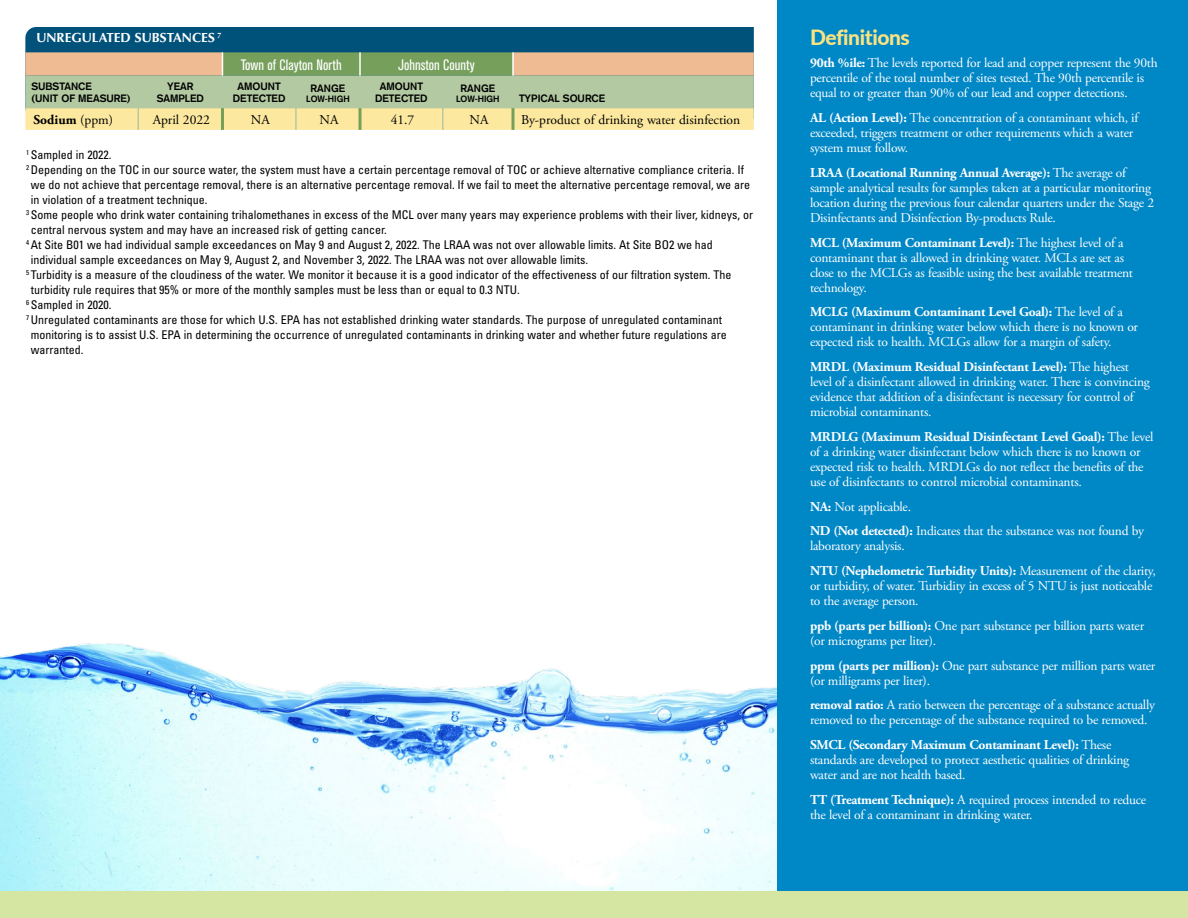
<style>
.page{position:relative;width:1188px;height:918px;background:#fff}
.page>*{position:absolute;margin:0;border:0;box-sizing:border-box;transform-origin:0 0}
.Article_Head_23_Gold{font:800 21px "Lato";letter-spacing:-.02em;color:#fbe381}
.Table_Water_Source{font:condensed 15px "Akzidenz Grotesk Pro";color:#fff}
.Table_definitions_te{font:13.5px/15px "Adobe Garamond Pro";letter-spacing:-.02em;color:#fff}
.Table_Text{font:13.5px "Adobe Garamond Pro";color:#000}
.Table_Headline_23{font:700 13.5px "Classico URW";color:#fff}
.Table_Text-2{font:700 13.5px "Adobe Garamond Pro";color:#000}
.Table_footnote_23{font:condensed 12px/15px "Univers";color:#000}
.Table_Headers{font:700 10.5px "Akzidenz Grotesk";color:#000}
.Table_Headers-2{font:700 9px "Akzidenz Grotesk";color:#000}
.s1{font-weight:400}
.s2{font-weight:700}
</style>
<div class="page">
<img style="left:0;top:634px;width:778px;height:257px">
<div style="left:25px;top:27px;width:729px;height:25px;background:#00527a"></div>
<svg style="left:25px;top:52px;width:729px;height:78px;background:#c8c995"></svg>
<hr style="left:359px;top:108px;width:3px;height:22px;background:#769f5c">
<hr style="left:512px;top:108px;width:2px;height:22px;background:#769f5c">
<hr style="left:359px;top:52px;width:2px;height:24px;background:#fff">
<hr style="left:512px;top:52px;width:2px;height:24px;background:#fff">
<div style="left:778px;top:0;width:410px;height:918px;background:#0087c6"></div>
<div style="left:0;top:891px;width:1188px;height:27px;background:#d5e6a3"></div>
<p class="Table_Headline_23" style="left:37px;top:28px;width:186px">UNREGULATED SUBSTANCES <sup>7</sup></p>
<p class="Table_Headers" style="left:31px;top:80px;width:62px">SUBSTANCE</p>
<p class="Table_Headers" style="left:31px;top:92px;width:101px">(UNIT OF MEASURE)</p>
<p class="Table_Headers" style="left:167px;top:80px;width:28px">YEAR</p>
<p class="Table_Headers" style="left:157px;top:92px;width:49px">SAMPLED</p>
<p class="Table_Water_Source" style="left:241px;top:55px;width:102px">Town of Clayton North</p>
<p class="Table_Water_Source" style="left:398px;top:55px;width:78px">Johnston County</p>
<p class="Table_Headers" style="left:238px;top:80px;width:45px">AMOUNT</p>
<p class="Table_Headers" style="left:233px;top:92px;width:54px">DETECTED</p>
<p class="Table_Headers" style="left:311px;top:82px;width:36px">RANGE</p>
<p class="Table_Headers-2" style="left:306px;top:94px;width:45px">LOW-HIGH</p>
<p class="Table_Headers" style="left:380px;top:80px;width:45px">AMOUNT</p>
<p class="Table_Headers" style="left:375px;top:92px;width:54px">DETECTED</p>
<p class="Table_Headers" style="left:461px;top:82px;width:36px">RANGE</p>
<p class="Table_Headers-2" style="left:456px;top:94px;width:45px">LOW-HIGH</p>
<p class="Table_Headers" style="left:519px;top:92px;width:88px">TYPICAL SOURCE</p>
<p class="Table_Text-2" style="left:34px;top:112px;width:81px">Sodium <span class="s1">(ppm)</span></p>
<p class="Table_Text" style="left:153px;top:112px;width:59px">April 2022</p>
<p class="Table_Text" style="left:251px;top:112px;width:20px">NA</p>
<p class="Table_Text" style="left:320px;top:112px;width:20px">NA</p>
<p class="Table_Text" style="left:391px;top:112px;width:25px">41.7</p>
<p class="Table_Text" style="left:469px;top:112px;width:20px">NA</p>
<p class="Table_Text" style="left:521px;top:112px;width:221px">By-product of drinking water disinfection</p>
<p class="Table_footnote_23" style="left:26px;top:147px;width:87px"><sup>1</sup> Sampled in 2022.</p>
<p class="Table_footnote_23" style="left:31px;top:162px;width:721px;text-indent:-5px"><sup>2</sup> Depending on the TOC in our source water, the system must have a certain percentage removal of TOC or achieve alternative compliance criteria. If we do not achieve that percentage removal, there is an alternative percentage removal. If we fail to meet the alternative percentage removal, we are in violation of a treatment technique.</p>
<p class="Table_footnote_23" style="left:31px;top:207px;width:724px;text-indent:-5px"><sup>3</sup> Some people who drink water containing trihalomethanes in excess of the MCL over many years may experience problems with their liver, kidneys, or central nervous system and may have an increased risk of getting cancer.</p>
<p class="Table_footnote_23" style="left:31px;top:237px;width:683px;text-indent:-5px"><sup>4</sup> At Site B01 we had individual sample exceedances on May 9 and August 2, 2022. The LRAA was not over allowable limits. At Site BO2 we had individual sample exceedances on May 9, August 2, and November 3, 2022. The LRAA was not over allowable limits.</p>
<p class="Table_footnote_23" style="left:31px;top:267px;width:702px;text-indent:-5px"><sup>5</sup> Turbidity is a measure of the cloudiness of the water. We monitor it because it is a good indicator of the effectiveness of our filtration system. The turbidity rule requires that 95% or more of the monthly samples must be less than or equal to 0.3 NTU.</p>
<p class="Table_footnote_23" style="left:26px;top:297px;width:87px"><sup>6</sup> Sampled in 2020.</p>
<p class="Table_footnote_23" style="left:31px;top:312px;width:697px;text-indent:-5px"><sup>7</sup> Unregulated contaminants are those for which U.S. EPA has not established drinking water standards. The purpose of unregulated contaminant monitoring is to assist U.S. EPA in determining the occurrence of unregulated contaminants in drinking water and whether future regulations are warranted.</p>
<p class="Article_Head_23_Gold" style="left:810px;top:22px;width:101px">Definitions</p>
<p class="Table_definitions_te" style="left:810px;top:56px;width:349px"><span class="s2">90th %ile:</span> The levels reported for lead and copper represent the 90th percentile of the total number of sites tested. The 90th percentile is equal to or greater than 90% of our lead and copper detections.</p>
<p class="Table_definitions_te" style="left:810px;top:111px;width:330px"><span class="s2">AL (Action Level):</span> The concentration of a contaminant which, if exceeded, triggers treatment or other requirements which a water system must follow.</p>
<p class="Table_definitions_te" style="left:810px;top:166px;width:346px"><span class="s2">LRAA (Locational Running Annual Average):</span> The average of sample analytical results for samples taken at a particular monitoring location during the previous four calendar quarters under the Stage 2<br>Disinfectants and Disinfection By-products Rule.</p>
<p class="Table_definitions_te" style="left:810px;top:235px;width:325px"><span class="s2">MCL (Maximum Contaminant Level):</span> The highest level of a contaminant that is allowed in drinking water. MCLs are set as close to the MCLGs as feasible using the best available treatment technology.</p>
<p class="Table_definitions_te" style="left:810px;top:305px;width:330px"><span class="s2">MCLG (Maximum Contaminant Level Goal):</span> The level of a contaminant in drinking water below which there is no known or expected risk to health. MCLGs allow for a margin of safety.</p>
<p class="Table_definitions_te" style="left:810px;top:360px;width:341px"><span class="s2">MRDL (Maximum Residual Disinfectant Level):</span> The highest level of a disinfectant allowed in drinking water. There is convincing evidence that addition of a disinfectant is necessary for control of microbial contaminants.</p>
<p class="Table_definitions_te" style="left:810px;top:430px;width:345px"><span class="s2">MRDLG (Maximum Residual Disinfectant Level Goal):</span> The level of a drinking water disinfectant below which there is no known or expected risk to health. MRDLGs do not reflect the benefits of the use of disinfectants to control microbial contaminants.</p>
<p class="Table_definitions_te" style="left:810px;top:499px;width:103px"><span class="s2">NA:</span> Not applicable.</p>
<p class="Table_definitions_te" style="left:810px;top:524px;width:336px"><span class="s2">ND (Not detected):</span> Indicates that the substance was not found by laboratory analysis.</p>
<p class="Table_definitions_te" style="left:810px;top:564px;width:347px"><span class="s2">NTU (Nephelometric Turbidity Units):</span> Measurement of the clarity, or turbidity, of water. Turbidity in excess of 5 NTU is just noticeable to the average person.</p>
<p class="Table_definitions_te" style="left:810px;top:619px;width:336px"><span class="s2">ppb (parts per billion):</span> One part substance per billion parts water (or micrograms per liter).</p>
<p class="Table_definitions_te" style="left:810px;top:658px;width:347px"><span class="s2">ppm (parts per million):</span> One part substance per million parts water (or milligrams per liter).</p>
<p class="Table_definitions_te" style="left:810px;top:698px;width:347px"><span class="s2">removal ratio:</span> A ratio between the percentage of a substance actually removed to the percentage of the substance required to be removed.</p>
<p class="Table_definitions_te" style="left:810px;top:738px;width:321px"><span class="s2">SMCL (Secondary Maximum Contaminant Level):</span> These standards are developed to protect aesthetic qualities of drinking water and are not health based.</p>
<p class="Table_definitions_te" style="left:810px;top:793px;width:338px"><span class="s2">TT (Treatment Technique):</span> A required process intended to reduce the level of a contaminant in drinking water.</p>
</div>
